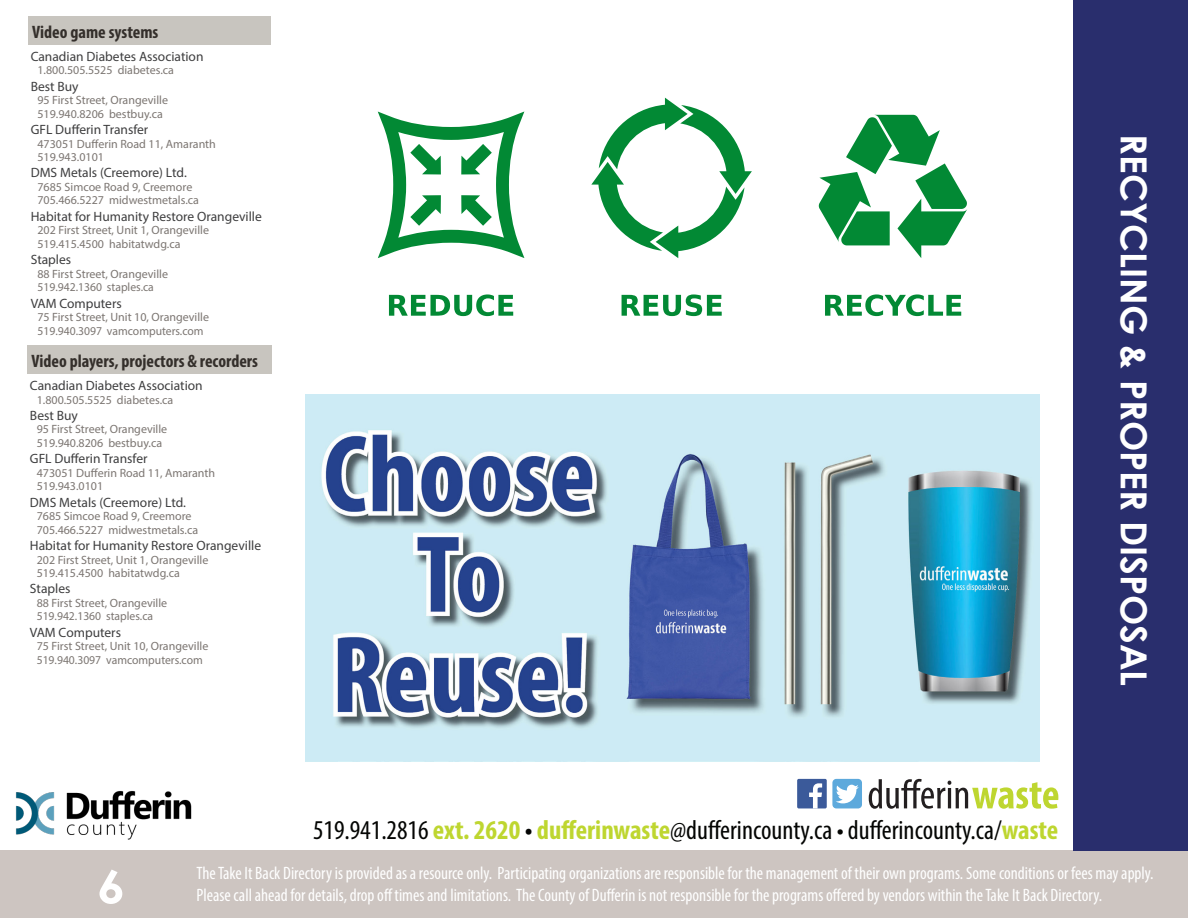
<style>
.page{position:relative;width:1188px;height:918px;background:#fff}
.page>*{position:absolute;margin:0;border:0;box-sizing:border-box;transform-origin:0 0}
.t1{font:700 45.6px "Century Gothic";color:#fff;scale:1.11 1}
.Paragraph_Style_5{font:700 36px "Century Gothic";color:#fff}
.t2{font:condensed 27.3px "Myriad Pro";color:#040503}
.t3{font:condensed 18px/21.6px "Myriad Pro";color:#fff}
.Paragraph_Style_1{font:700 condensed 18px "Myriad Pro";color:#342f2b}
.Paragraph_Style_4{font:13.5px "Myriad Pro";color:#3e3e3f}
.Paragraph_Style_3{font:12px "Myriad Pro";color:#7c7672}
.s1{font-weight:700;color:#bed630}
.s2{font-weight:700}
</style>
<div class="page">
<div style="left:0;top:850px;width:1188px;height:68px;background:#cdc5c1"></div>
<div style="left:1074px;top:0;width:114px;height:850px;background:#292e6d"></div>
<div style="left:28px;top:16px;width:242px;height:28px;background:#c8c5bf"></div>
<div style="left:27px;top:345px;width:244px;height:29px;background:#c8c5bf"></div>
<div style="left:797px;top:779px;width:30px;height:29px;background:#3b5a9a;border-radius:2px"></div>
<svg style="left:809px;top:783px;width:13px;height:25px"></svg>
<svg style="left:832px;top:779px;width:30px;height:29px"></svg>
<img style="left:15px;top:790px;width:177px;height:50px">
<svg style="left:378px;top:111px;width:146px;height:147px"></svg>
<svg style="left:591px;top:98px;width:161px;height:160px"></svg>
<svg style="left:819px;top:115px;width:148px;height:143px"></svg>
<svg style="left:389px;top:294px;width:124px;height:22px"></svg>
<svg style="left:622px;top:294px;width:100px;height:22px"></svg>
<svg style="left:825px;top:294px;width:136px;height:22px"></svg>
<img style="left:305px;top:394px;width:735px;height:368px">
<svg style="left:869px;top:779px;width:189px;height:30px"></svg>
<p class="Paragraph_Style_1" style="left:32px;top:21px;width:128px">Video game systems</p>
<p class="Paragraph_Style_4" style="left:31px;top:48px;width:174px">Canadian Diabetes Association</p>
<p class="Paragraph_Style_3" style="left:37px;top:63px;width:138px">1.800.505.5525 diabetes.ca</p>
<p class="Paragraph_Style_4" style="left:31px;top:78px;width:49px">Best Buy</p>
<p class="Paragraph_Style_3" style="left:37px;top:93px;width:132px">95 First Street, Orangeville</p>
<p class="Paragraph_Style_3" style="left:37px;top:106px;width:127px">519.940.8206 bestbuy.ca</p>
<p class="Paragraph_Style_4" style="left:31px;top:121px;width:119px">GFL Dufferin Transfer</p>
<p class="Paragraph_Style_3" style="left:37px;top:136px;width:180px">473051 Dufferin Road 11, Amaranth</p>
<p class="Paragraph_Style_3" style="left:37px;top:150px;width:68px">519.943.0101</p>
<p class="Paragraph_Style_4" style="left:31px;top:165px;width:158px">DMS Metals (Creemore) Ltd.</p>
<p class="Paragraph_Style_3" style="left:37px;top:180px;width:156px">7685 Simcoe Road 9, Creemore</p>
<p class="Paragraph_Style_3" style="left:37px;top:193px;width:163px">705.466.5227 midwestmetals.ca</p>
<p class="Paragraph_Style_4" style="left:31px;top:208px;width:233px">Habitat for Humanity Restore Orangeville</p>
<p class="Paragraph_Style_3" style="left:37px;top:223px;width:173px">202 First Street, Unit 1, Orangeville</p>
<p class="Paragraph_Style_3" style="left:37px;top:236px;width:145px">519.415.4500 habitatwdg.ca</p>
<p class="Paragraph_Style_4" style="left:31px;top:251px;width:42px">Staples</p>
<p class="Paragraph_Style_3" style="left:37px;top:266px;width:132px">88 First Street, Orangeville</p>
<p class="Paragraph_Style_3" style="left:37px;top:280px;width:118px">519.942.1360 staples.ca</p>
<p class="Paragraph_Style_4" style="left:31px;top:295px;width:93px">VAM Computers</p>
<p class="Paragraph_Style_3" style="left:37px;top:310px;width:173px">75 First Street, Unit 10, Orangeville</p>
<p class="Paragraph_Style_3" style="left:37px;top:323px;width:168px">519.940.3097 vamcomputers.com</p>
<p class="Paragraph_Style_1" style="left:31px;top:350px;width:228px">Video players, projectors &amp; recorders</p>
<p class="Paragraph_Style_4" style="left:30px;top:377px;width:174px">Canadian Diabetes Association</p>
<p class="Paragraph_Style_3" style="left:37px;top:392px;width:138px">1.800.505.5525 diabetes.ca</p>
<p class="Paragraph_Style_4" style="left:30px;top:407px;width:49px">Best Buy</p>
<p class="Paragraph_Style_3" style="left:37px;top:422px;width:132px">95 First Street, Orangeville</p>
<p class="Paragraph_Style_3" style="left:37px;top:436px;width:127px">519.940.8206 bestbuy.ca</p>
<p class="Paragraph_Style_4" style="left:30px;top:450px;width:119px">GFL Dufferin Transfer</p>
<p class="Paragraph_Style_3" style="left:37px;top:465px;width:180px">473051 Dufferin Road 11, Amaranth</p>
<p class="Paragraph_Style_3" style="left:37px;top:479px;width:68px">519.943.0101</p>
<p class="Paragraph_Style_4" style="left:30px;top:494px;width:158px">DMS Metals (Creemore) Ltd.</p>
<p class="Paragraph_Style_3" style="left:37px;top:509px;width:156px">7685 Simcoe Road 9, Creemore</p>
<p class="Paragraph_Style_3" style="left:37px;top:522px;width:163px">705.466.5227 midwestmetals.ca</p>
<p class="Paragraph_Style_4" style="left:30px;top:537px;width:233px">Habitat for Humanity Restore Orangeville</p>
<p class="Paragraph_Style_3" style="left:37px;top:552px;width:173px">202 First Street, Unit 1, Orangeville</p>
<p class="Paragraph_Style_3" style="left:37px;top:566px;width:145px">519.415.4500 habitatwdg.ca</p>
<p class="Paragraph_Style_4" style="left:30px;top:581px;width:42px">Staples</p>
<p class="Paragraph_Style_3" style="left:37px;top:595px;width:132px">88 First Street, Orangeville</p>
<p class="Paragraph_Style_3" style="left:37px;top:609px;width:118px">519.942.1360 staples.ca</p>
<p class="Paragraph_Style_4" style="left:30px;top:624px;width:93px">VAM Computers</p>
<p class="Paragraph_Style_3" style="left:37px;top:639px;width:173px">75 First Street, Unit 10, Orangeville</p>
<p class="Paragraph_Style_3" style="left:37px;top:652px;width:168px">519.940.3097 vamcomputers.com</p>
<p class="t2" style="left:313px;top:813px;width:747px">519.941.2816 <span class="s1">ext. 2620</span> <span class="s2">•</span> <span class="s1">dufferinwaste</span>@dufferincounty.ca • dufferincounty.ca/<span class="s1">waste</span></p>
<p class="Paragraph_Style_5" style="left:1161px;top:134px;width:554px;rotate:90deg">RECYCLING &amp; PROPER DISPOSAL</p>
<h1 class="t1" style="left:97px;top:852px;width:27px">6</h1>
<p class="t3" style="left:197px;top:862px;width:959px">The Take It Back Directory is provided as a resource only. Participating organizations are responsible for the management of their own programs. Some conditions or fees may apply.<br>Please call ahead for details, drop off times and limitations. The County of Dufferin is not responsible for the programs offered by vendors within the Take It Back Directory.</p>
</div>
